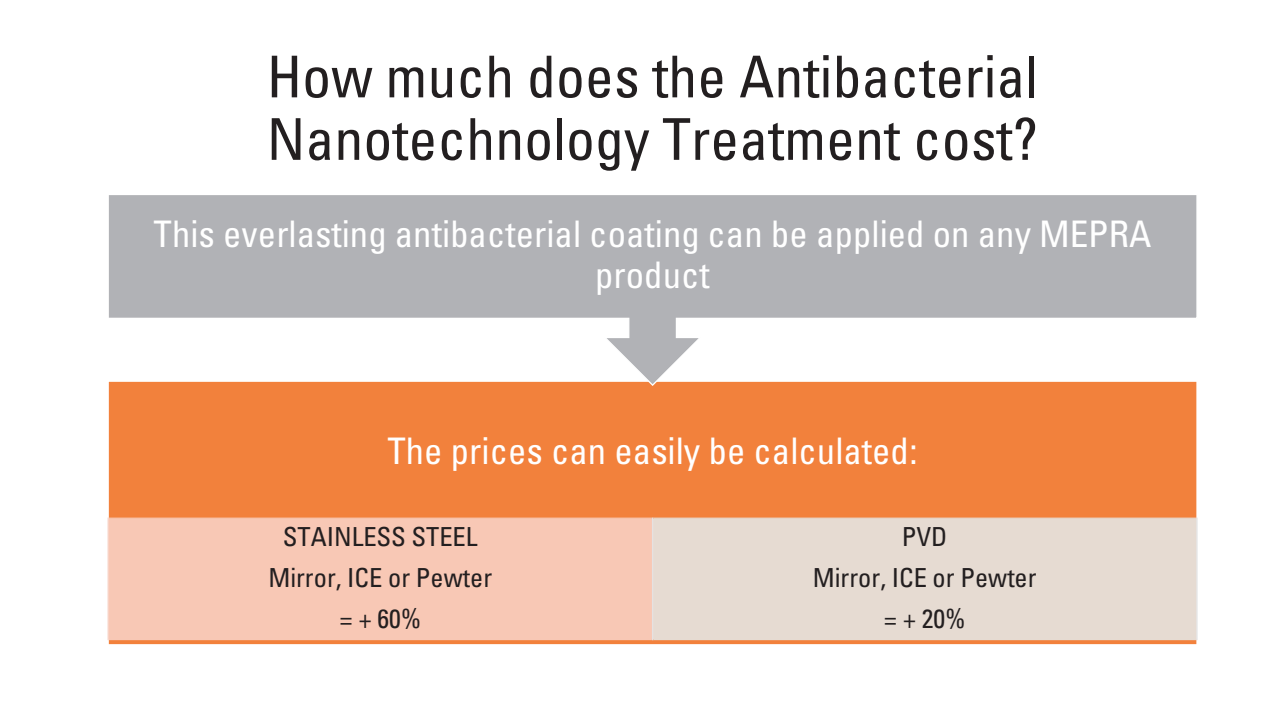
<style>
.page{position:relative;width:1280px;height:720px;background:#fff}
.page>*{position:absolute;margin:0;border:0;box-sizing:border-box;transform-origin:0 0}
.t1{font:condensed 57.88px/62.5px "Univers";color:#231f20}
.t2{font:condensed 36.75px/41px "Univers";color:#fff;text-align:center}
.t3{font:condensed 26.38px/40.8px "Univers";color:#231f20;text-align:center}
</style>
<div class="page">
<div style="left:108px;top:386px;width:1089px;height:259px;background:#f2813c"></div>
<div style="left:109px;top:518px;width:543px;height:122px;background:#f8c8b5"></div>
<svg style="left:108px;top:518px;width:1px;height:122px"></svg>
<div style="left:653px;top:518px;width:543px;height:122px;background:#e6dbd2"></div>
<svg style="left:1196px;top:518px;width:2px;height:122px"></svg>
<svg style="left:652px;top:518px;width:1px;height:122px"></svg>
<svg style="left:108px;top:195px;width:1089px;height:191px;fill:#b1b2b6"></svg>
<h1 class="t1" style="left:267px;top:45px;width:773px">How much does the Antibacterial<br>Nanotechnology Treatment cost?</h1>
<p class="t2" style="left:154px;top:213px;width:1000px">This everlasting antibacterial coating can be applied on any MEPRA product</p>
<p class="t2" style="left:387px;top:430px;width:532px">The prices can easily be calculated:</p>
<p class="t3" style="left:268px;top:516px;width:225px">STAINLESS STEEL<br>Mirror, ICE or Pewter = + 60%</p>
<p class="t3" style="left:813px;top:516px;width:225px">PVD<br>Mirror, ICE or Pewter = + 20%</p>
</div>
